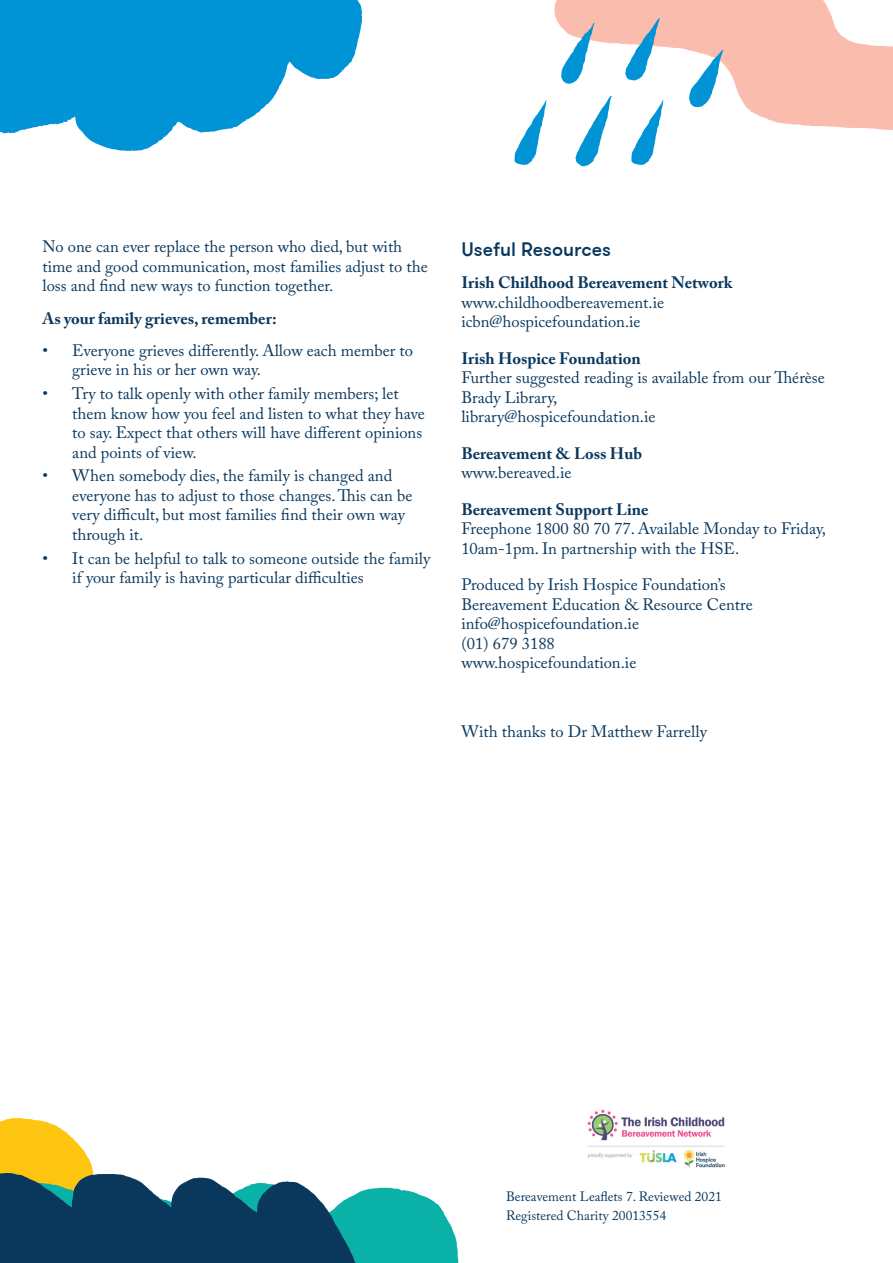
<style>
.page{position:relative;width:893px;height:1263px;background:#fff}
.page>*{position:absolute;margin:0;border:0;box-sizing:border-box;transform-origin:0 0}
.t1{font:500 19.5px "GT Walsheim";color:#0a385d}
.t2{font:16.5px/19.5px "Adobe Caslon Pro";color:#0a385d}
.t3{font:700 16.5px "Adobe Caslon Pro";color:#0a385d}
.t4{font:13.5px/19.5px "Adobe Caslon Pro";color:#0a385d}
</style>
<div class="page">
<svg style="left:0;top:1118px;width:458px;height:145px"></svg>
<img style="left:587px;top:1109px;width:138px;height:59px">
<svg style="left:554px;top:0;width:339px;height:166px"></svg>
<svg style="left:0;top:0;width:363px;height:151px;fill:#0093d5"></svg>
<svg style="left:514px;top:100px;width:32px;height:65px"></svg>
<p class="t2" style="left:43px;top:239px;width:387px">No one can ever replace the person who died, but with time and good communication, most families adjust to the loss and find new ways to function together.</p>
<p class="t3" style="left:43px;top:311px;width:236px">As your family grieves, remember:</p>
<p class="t2" style="left:72px;top:342px;width:342px;text-indent:-30px">• Everyone grieves differently. Allow each member to grieve in his or her own way.</p>
<p class="t2" style="left:72px;top:386px;width:354px;text-indent:-30px">• Try to talk openly with other family members; let them know how you feel and listen to what they have to say. Expect that others will have different opinions and points of view.</p>
<p class="t2" style="left:72px;top:468px;width:342px;text-indent:-30px">• When somebody dies, the family is changed and everyone has to adjust to those changes. This can be very difficult, but most families find their own way through it.</p>
<p class="t2" style="left:72px;top:550px;width:360px;text-indent:-30px">• It can be helpful to talk to someone outside the family if your family is having particular difficulties</p>
<p class="t1" style="left:461px;top:242px;width:151px">Useful Resources</p>
<p class="t3" style="left:461px;top:276px;width:273px">Irish Childhood Bereavement Network</p>
<p class="t2" style="left:461px;top:294px;width:204px">www.childhoodbereavement.ie icbn@hospicefoundation.ie</p>
<p class="t3" style="left:461px;top:351px;width:181px">Irish Hospice Foundation</p>
<p class="t2" style="left:461px;top:369px;width:365px">Further suggested reading is available from our Thérèse<br>Brady Library,<br>library@hospicefoundation.ie</p>
<p class="t3" style="left:461px;top:446px;width:182px">Bereavement &amp; Loss Hub</p>
<p class="t2" style="left:461px;top:464px;width:112px">www.bereaved.ie</p>
<p class="t3" style="left:461px;top:502px;width:189px">Bereavement Support Line</p>
<p class="t2" style="left:461px;top:521px;width:366px">Freephone 1800 80 70 77. Available Monday to Friday,<br>10am-1pm. In partnership with the HSE.</p>
<p class="t2" style="left:461px;top:577px;width:293px">Produced by Irish Hospice Foundation’s<br>Bereavement Education &amp; Resource Centre info@hospicefoundation.ie<br>(01) 679 3188<br>www.hospicefoundation.ie</p>
<p class="t2" style="left:461px;top:723px;width:247px">With thanks to Dr Matthew Farrelly</p>
<p class="t4" style="left:506px;top:1188px;width:217px">Bereavement Leaflets 7. Reviewed 2021<br>Registered Charity 20013554</p>
</div>
